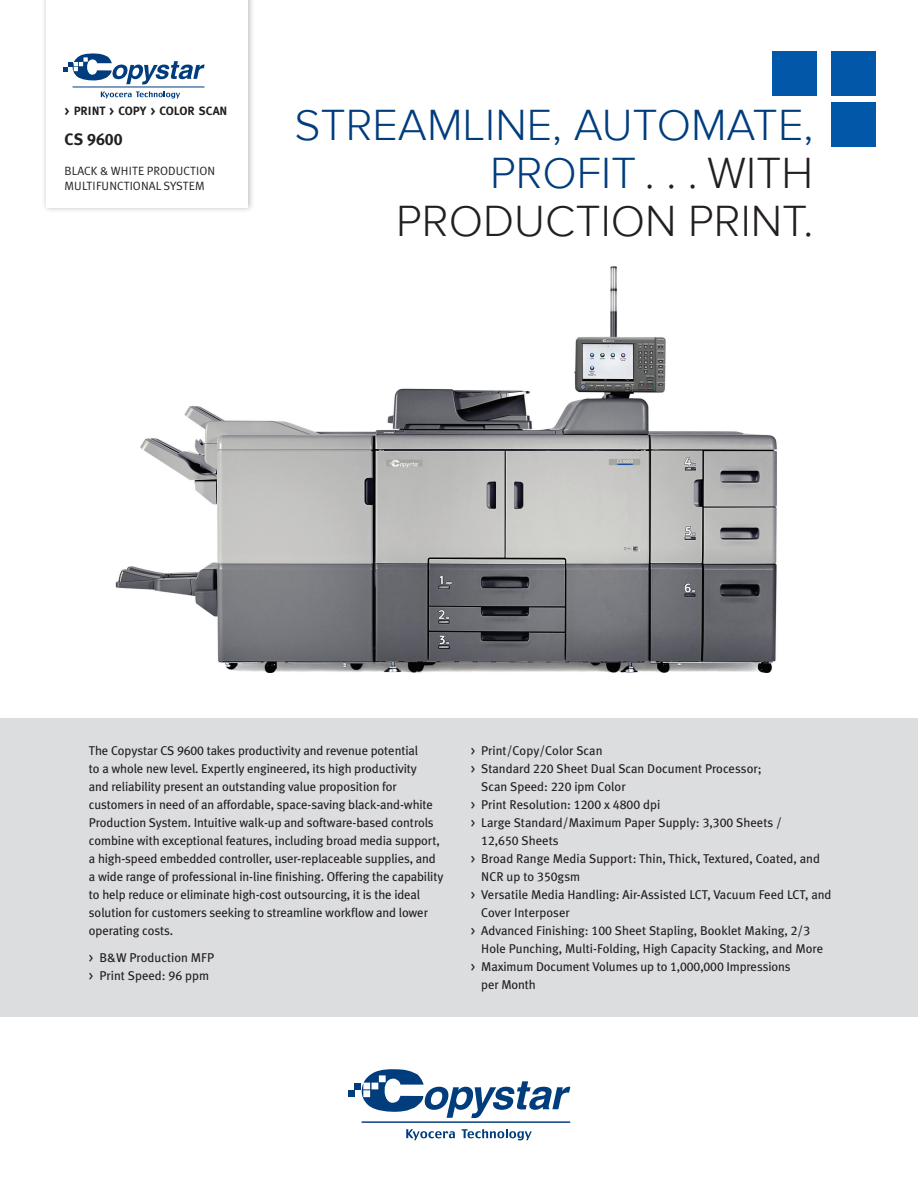
<style>
.page{position:relative;width:918px;height:1188px;background:#fff}
.page>*{position:absolute;margin:0;border:0;box-sizing:border-box;transform-origin:0 0}
.t1{font:300 45px/48px "Proxima Nova";color:#013d7d;text-align:right}
.t2{font:16.5px "Meta Plus Bold Caps";color:#231f20}
.t3{font:12.75px/18px "Meta Plus";letter-spacing:-.01em;color:#231f20}
.t4{font:12.75px "Meta Plus Book Caps";color:#231f20}
.t5{font:12px/15px "Meta Plus Normal";letter-spacing:.005em;color:#231f20}
.t6{font:12px "Meta Plus Bold Caps";color:#231f20}
.s1{font-family:"Meta Plus";font-weight:700}
.s2{color:#231f20}
.s3{font-family:"Meta Plus Book Caps"}
.s4{font-family:"Meta Plus"}
</style>
<div class="page">
<div style="left:41px;top:0;width:213px;height:214px;background:#231f20;opacity:.3"></div>
<div style="left:46px;top:0;width:201px;height:207px;background:#fff"></div>
<svg style="left:64px;top:53px;width:141px;height:31px"></svg>
<hr style="left:73px;top:87px;width:132px;height:1px;background:#013d7d">
<svg style="left:101px;top:91px;width:79px;height:8px"></svg>
<div style="left:831px;top:52px;width:44px;height:44px;background:#0157a8"></div>
<div style="left:831px;top:102px;width:44px;height:44px;background:#0157a8"></div>
<div style="left:773px;top:52px;width:44px;height:44px;background:#0157a8"></div>
<div style="left:0;top:718px;width:918px;height:299px;background:#dcdddf"></div>
<img style="left:115px;top:266px;width:662px;height:406px">
<svg style="left:362px;top:1069px;width:208px;height:49px"></svg>
<div style="left:354px;top:1083px;width:7px;height:6px;background:#013d7d"></div>
<div style="left:348px;top:1090px;width:6px;height:7px;background:#013d7d"></div>
<hr style="left:362px;top:1122px;width:208px;height:1px;background:#013d7d">
<svg style="left:406px;top:1129px;width:49px;height:11px"></svg>
<svg style="left:462px;top:1129px;width:70px;height:11px"></svg>
<p class="t6" style="left:65px;top:104px;width:164px">&gt; PRINT &gt; COPY &gt; COLOR SCAN</p>
<p class="t2" style="left:65px;top:130px;width:59px"><span class="s1">CS</span> 9600</p>
<p class="t5" style="left:65px;top:163px;width:152px">BLACK &amp; WHITE PRODUCTION<br>MULTIFUNCTIONAL SYSTEM</p>
<h1 class="t1" style="left:294px;top:101px;width:520px">STREAMLINE, AUTOMATE,<br>PROFIT <span class="s2">. . . WITH<br>PRODUCTION PRINT.</span></h1>
<p class="t3" style="left:89px;top:741px;width:356px">The Copystar CS <span class="s3">9600</span> takes productivity and revenue potential<br>to a whole new level. Expertly engineered, its high productivity<br>and reliability present an outstanding value proposition for customers in need of an affordable, space-saving black-and-white Production System. Intuitive walk-up and software-based controls combine with exceptional features, including broad media support, a high-speed embedded controller, user-replaceable supplies, and a wide range of professional in-line finishing. Offering the capability to help reduce or eliminate high-cost outsourcing, it is the ideal solution for customers seeking to streamline workflow and lower operating costs.</p>
<p class="t3" style="left:89px;top:948px;width:127px"><span class="s3">&gt;</span> B&amp;W Production MFP <span class="s3">&gt;</span> Print Speed: <span class="s3">96</span> ppm</p>
<p class="t3" style="left:471px;top:741px;width:133px"><span class="s3">&gt;</span> Print/Copy/Color Scan</p>
<p class="t3" style="left:471px;top:759px;width:293px"><span class="s3">&gt;</span> Standard <span class="s3">220</span> Sheet Dual Scan Document Processor;</p>
<p class="t3" style="left:481px;top:777px;width:146px">Scan Speed: <span class="s3">220</span> ipm Color</p>
<p class="t3" style="left:471px;top:795px;width:191px"><span class="s3">&gt;</span> Print Resolution: <span class="s3">1200</span> x <span class="s3">4800</span> dpi</p>
<p class="t3" style="left:471px;top:813px;width:313px"><span class="s3">&gt;</span> Large Standard/Maximum Paper Supply: <span class="s3">3,300</span> Sheets /</p>
<p class="t4" style="left:481px;top:833px;width:79px">12,650 <span class="s4">Sheets</span></p>
<p class="t3" style="left:471px;top:849px;width:351px"><span class="s3">&gt;</span> Broad Range Media Support: Thin, Thick, Textured, Coated, and</p>
<p class="t3" style="left:481px;top:867px;width:100px">NCR up to <span class="s3">350</span>gsm</p>
<p class="t3" style="left:471px;top:885px;width:362px"><span class="s3">&gt;</span> Versatile Media Handling: Air-Assisted LCT, Vacuum Feed LCT, and</p>
<p class="t3" style="left:481px;top:903px;width:90px">Cover Interposer</p>
<p class="t3" style="left:471px;top:921px;width:341px"><span class="s3">&gt;</span> Advanced Finishing: <span class="s3">100</span> Sheet Stapling, Booklet Making, <span class="s3">2</span>/<span class="s3">3</span></p>
<p class="t3" style="left:481px;top:939px;width:343px">Hole Punching, Multi-Folding, High Capacity Stacking, and More</p>
<p class="t3" style="left:471px;top:957px;width:322px"><span class="s3">&gt;</span> Maximum Document Volumes up to <span class="s3">1,000,000</span> Impressions</p>
<p class="t3" style="left:481px;top:975px;width:56px">per Month</p>
</div>
